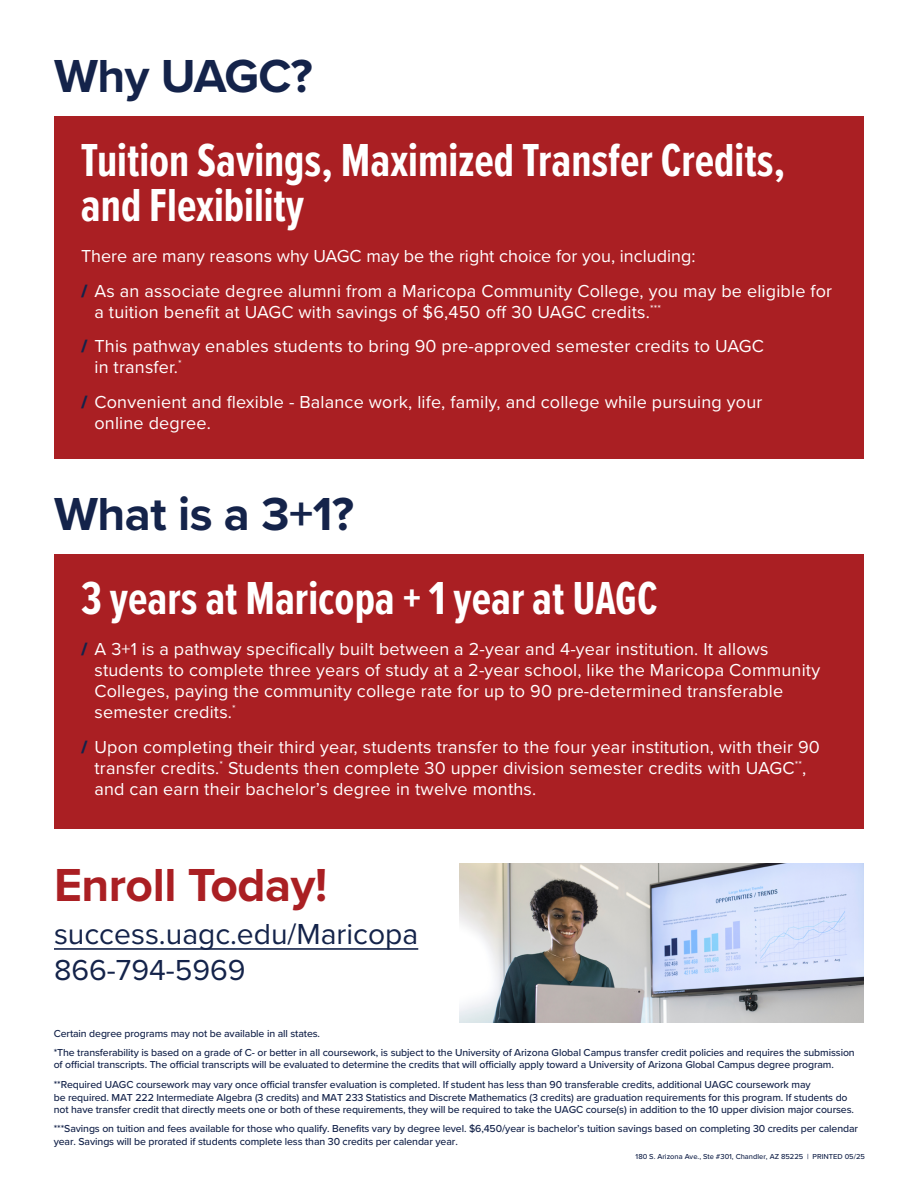
<style>
.page{position:relative;width:918px;height:1188px;background:#fff}
.page>*{position:absolute;margin:0;border:0;box-sizing:border-box;transform-origin:0 0}
.t1{font:700 48px/45px "Proxima Nova Ex Cn";color:#fff}
.t2{font:700 48px "Proxima Nova";letter-spacing:-.01em;color:#14234a}
.t3{font:700 48px "Proxima Nova";letter-spacing:-.01em;color:#aa1f23}
.t4{font:30px/36px "Proxima Nova";color:#14234a}
.t5{font:18px/21px "Proxima Nova";letter-spacing:.01em;color:#fff}
.t6{font:500 10.5px/19.4px "Proxima Nova";letter-spacing:-.01em;color:#14234a}
.t7{font:500 7.5px "Proxima Nova";color:#14234a}
.s1{font-weight:900;color:#14234a}
</style>
<div class="page">
<div style="left:54px;top:117px;width:810px;height:342px;background:#aa1f23"></div>
<div style="left:54px;top:555px;width:810px;height:274px;background:#aa1f23"></div>
<hr style="left:54px;top:948px;width:364px;height:2px;background:#14234a">
<img style="left:459px;top:864px;width:405px;height:159px">
<h1 class="t2" style="left:54px;top:40px;width:260px">Why UAGC?</h1>
<p class="t1" style="left:81px;top:137px;width:706px">Tuition Savings, Maximized Transfer Credits, and Flexibility</p>
<p class="t5" style="left:81px;top:238px;width:753px;line-height:34.5px">There are many reasons why UAGC may be the right choice for you, including:<br><span class="s1">/</span> As an associate degree alumni from a Maricopa Community College, you may be eligible for</p>
<p class="t5" style="left:81px;top:294px;width:685px;line-height:34.5px;text-indent:14px">a tuition benefit at UAGC with savings of $6,450 off 30 UAGC credits.<sup>***<br></sup><span class="s1">/</span> This pathway enables students to bring 90 pre-approved semester credits to UAGC</p>
<p class="t5" style="left:81px;top:349px;width:683px;line-height:34.5px;text-indent:14px">in transfer.<sup>*<br></sup><span class="s1">/</span> Convenient and flexible - Balance work, life, family, and college while pursuing your</p>
<p class="t5" style="left:94px;top:411px;width:118px">online degree.</p>
<h1 class="t2" style="left:54px;top:478px;width:301px">What is a 3+1?</h1>
<p class="t1" style="left:81px;top:574px;width:578px">3 years at Maricopa + 1 year at UAGC</p>
<p class="t5" style="left:94px;top:638px;width:727px;text-indent:-14px"><span class="s1">/</span> A 3+1 is a pathway specifically built between a 2-year and 4-year institution. It allows students to complete three years of study at a 2-year school, like the Maricopa Community Colleges, paying the community college rate for up to 90 pre-determined transferable semester credits.<sup>*</sup></p>
<p class="t5" style="left:94px;top:735px;width:727px;text-indent:-13px"><span class="s1">/</span> Upon completing their third year, students transfer to the four year institution, with their 90 transfer credits.<sup>*</sup> Students then complete 30 upper division semester credits with UAGC<sup>**</sup>, and can earn their bachelor’s degree in twelve months.</p>
<p class="t3" style="left:54px;top:850px;width:275px">Enroll Today!</p>
<p class="t4" style="left:54px;top:915px;width:366px">success.uagc.edu/Maricopa<br>866-794-5969</p>
<p class="t6" style="left:54px;top:1023px;width:803px">Certain degree programs may not be available in all states.<br>*The transferability is based on a grade of C- or better in all coursework, is subject to the University of Arizona Global Campus transfer credit policies and requires the submission</p>
<p class="t6" style="left:54px;top:1055px;width:782px">of official transcripts. The official transcripts will be evaluated to determine the credits that will officially apply toward a University of Arizona Global Campus degree program. **Required UAGC coursework may vary once official transfer evaluation is completed. If student has less than 90 transferable credits, additional UAGC coursework may</p>
<p class="t6" style="left:54px;top:1091px;width:802px;line-height:12.6px">be required. MAT 222 Intermediate Algebra (3 credits) and MAT 233 Statistics and Discrete Mathematics (3 credits) are graduation requirements for this program. If students do not have transfer credit that directly meets one or both of these requirements, they will be required to take the UAGC course(s) in addition to the 10 upper division major courses.</p>
<p class="t6" style="left:54px;top:1122px;width:806px;line-height:12.6px">***Savings on tuition and fees available for those who qualify. Benefits vary by degree level. $6,450/year is bachelor’s tuition savings based on completing 30 credits per calendar year. Savings will be prorated if students complete less than 30 credits per calendar year.</p>
<p class="t7" style="left:636px;top:1151px;width:231px">180 S. Arizona Ave., Ste #301, Chandler, AZ 85225 | PRINTED 05/25</p>
</div>
